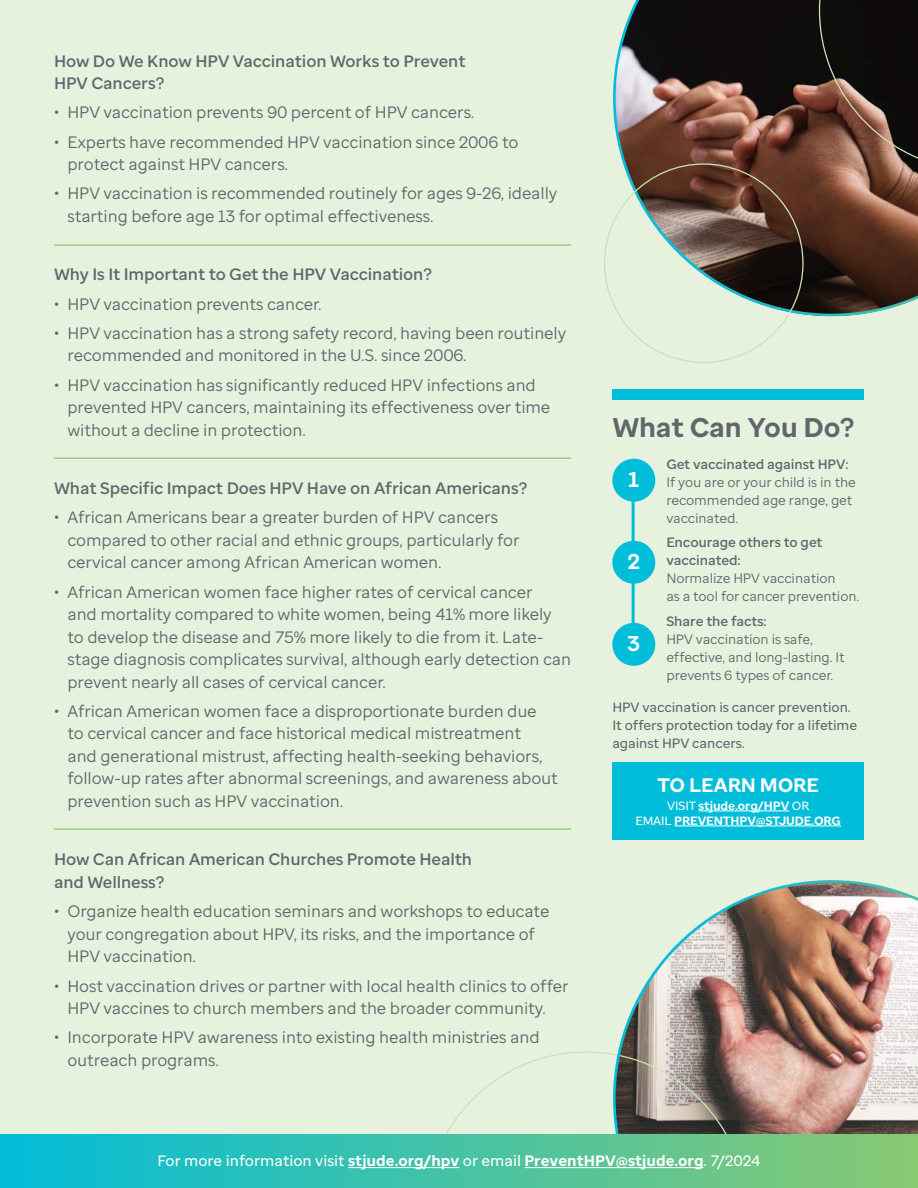
<style>
.page{position:relative;width:918px;height:1188px;background:#e6f2de}
.page>*{position:absolute;margin:0;border:0;box-sizing:border-box;transform-origin:0 0}
.t1{font:700 27px "St Jude Sans";letter-spacing:-.01em;color:#61666b}
.t2{font:700 21.3px "St Jude Sans";color:#fff}
.t3{font:700 19.5px "St Jude Sans";letter-spacing:-.01em;color:#fff}
.t4{font:16.5px/22.5px "St Jude Sans";letter-spacing:-.01em;color:#61666b}
.t5{font:600 16.5px/22.5px "St Jude Sans";letter-spacing:-.01em;color:#61666b}
.t6{font:500 15px "St Jude Sans";color:#fff}
.t7{font:13.5px/18px "St Jude Sans";letter-spacing:-.01em;color:#61666b}
.t8{font:500 13.5px/18px "St Jude Sans";letter-spacing:-.01em;color:#61666b}
.t9{font:600 13.5px/18px "St Jude Sans";letter-spacing:-.01em;color:#61666b}
.t10{font:700 12px/15px "St Jude Sans";letter-spacing:-.01em;color:#fff;text-align:center}
.s1{font-weight:500}
.s2{font-weight:700}
</style>
<div class="page">
<img style="left:613px;top:0;width:305px;height:316px">
<svg style="left:446px;top:1051px;width:167px;height:83px"></svg>
<img style="left:613px;top:880px;width:305px;height:254px">
<hr style="left:632px;top:490px;width:3px;height:145px;background:#00bdd9">
<div style="left:612px;top:459px;width:43px;height:43px;background:#00bdd9;border-radius:50%"></div>
<div style="left:612px;top:541px;width:43px;height:43px;background:#00bdd9;border-radius:50%"></div>
<div style="left:612px;top:623px;width:43px;height:43px;background:#00bdd9;border-radius:50%"></div>
<div style="left:612px;top:762px;width:252px;height:78px;background:#00bdd9"></div>
<hr style="left:699px;top:811px;width:90px;height:1px;background:#fff">
<hr style="left:674px;top:826px;width:167px;height:1px;background:#fff">
<div style="left:612px;top:390px;width:252px;height:10px;background:#00bdd9"></div>
<hr style="left:54px;top:458px;width:517px;height:1px;background:#73bf54">
<hr style="left:54px;top:245px;width:517px;height:1px;background:#73bf54">
<hr style="left:54px;top:829px;width:517px;height:1px;background:#73bf54">
<div style="left:0;top:1134px;width:918px;height:54px;background:linear-gradient(to right,#02bcd8,#8ac972)"></div>
<hr style="left:348px;top:1167px;width:111px;height:1px;background:#fff">
<hr style="left:524px;top:1167px;width:180px;height:1px;background:#fff">
<p class="t5" style="left:54px;top:49px;width:413px">How Do We Know HPV Vaccination Works to Prevent<br>HPV Cancers?</p>
<p class="t4" style="left:54px;top:101px;width:422px">• HPV vaccination prevents 90 percent of HPV cancers.</p>
<p class="t4" style="left:67px;top:130px;width:453px;text-indent:-13px">• Experts have recommended HPV vaccination since 2006 to protect against HPV cancers.</p>
<p class="t4" style="left:67px;top:182px;width:491px;text-indent:-13px">• HPV vaccination is recommended routinely for ages 9-26, ideally starting before age 13 for optimal effectiveness.</p>
<p class="t5" style="left:54px;top:263px;width:379px">Why Is It Important to Get the HPV Vaccination?</p>
<p class="t4" style="left:54px;top:292px;width:269px">• HPV vaccination prevents cancer.</p>
<p class="t4" style="left:67px;top:322px;width:500px;text-indent:-13px">• HPV vaccination has a strong safety record, having been routinely recommended and monitored in the U.S. since 2006.</p>
<p class="t4" style="left:67px;top:373px;width:484px;text-indent:-13px">• HPV vaccination has significantly reduced HPV infections and prevented HPV cancers, maintaining its effectiveness over time without a decline in protection.</p>
<p class="t5" style="left:54px;top:477px;width:475px">What Specific Impact Does HPV Have on African Americans?</p>
<p class="t4" style="left:67px;top:506px;width:453px;text-indent:-13px">• African Americans bear a greater burden of HPV cancers compared to other racial and ethnic groups, particularly for cervical cancer among African American women.</p>
<p class="t4" style="left:67px;top:580px;width:505px;text-indent:-13px">• African American women face higher rates of cervical cancer<br>and mortality compared to white women, being 41% more likely to develop the disease and 75% more likely to die from it. Late&shy;stage diagnosis complicates survival, although early detection can prevent nearly all cases of cervical cancer.</p>
<p class="t4" style="left:67px;top:700px;width:492px;text-indent:-13px">• African American women face a disproportionate burden due<br>to cervical cancer and face historical medical mistreatment<br>and generational mistrust, affecting health-seeking behaviors, follow-up rates after abnormal screenings, and awareness about prevention such as HPV vaccination.</p>
<p class="t5" style="left:54px;top:848px;width:420px">How Can African American Churches Promote Health and Wellness?</p>
<p class="t4" style="left:67px;top:900px;width:484px;text-indent:-13px">• Organize health education seminars and workshops to educate your congregation about HPV, its risks, and the importance of<br>HPV vaccination.</p>
<p class="t4" style="left:54px;top:974px;width:516px;text-align:center">• Host vaccination drives or partner with local health clinics to offer<br>HPV vaccines to church members and the broader community.</p>
<p class="t4" style="left:67px;top:1026px;width:474px;text-indent:-13px">• Incorporate HPV awareness into existing health ministries and outreach programs.</p>
<h1 class="t1" style="left:612px;top:410px;width:244px">What Can You Do?</h1>
<p class="t9" style="left:666px;top:455px;width:184px">Get vaccinated against HPV:</p>
<p class="t7" style="left:666px;top:473px;width:191px">If you are or your child is in the recommended age range, get vaccinated.</p>
<p class="t9" style="left:666px;top:534px;width:158px">Encourage others to get vaccinated:</p>
<p class="t7" style="left:666px;top:570px;width:194px">Normalize HPV vaccination<br>as a tool for cancer prevention.</p>
<p class="t9" style="left:666px;top:612px;width:102px">Share the facts:</p>
<p class="t7" style="left:666px;top:630px;width:180px">HPV vaccination is safe, effective, and long-lasting. It prevents 6 types of cancer.</p>
<p class="t8" style="left:612px;top:698px;width:246px">HPV vaccination is cancer prevention.<br>It offers protection today for a lifetime against HPV cancers.</p>
<p class="t2" style="left:629px;top:465px;width:12px">1</p>
<p class="t2" style="left:628px;top:548px;width:14px">2</p>
<p class="t2" style="left:628px;top:630px;width:14px">3</p>
<p class="t3" style="left:658px;top:772px;width:163px">TO LEARN MORE</p>
<p class="t10" style="left:635px;top:798px;width:207px"><span class="s1">VISIT</span> stjude.org/HPV <span class="s1">OR<br>EMAIL</span> PREVENTHPV@STJUDE.ORG</p>
<p class="t6" style="left:157px;top:1151px;width:605px">For more information visit <span class="s2">stjude.org/hpv</span> or email <span class="s2">PreventHPV@stjude.org</span>. 7/2024</p>
</div>
